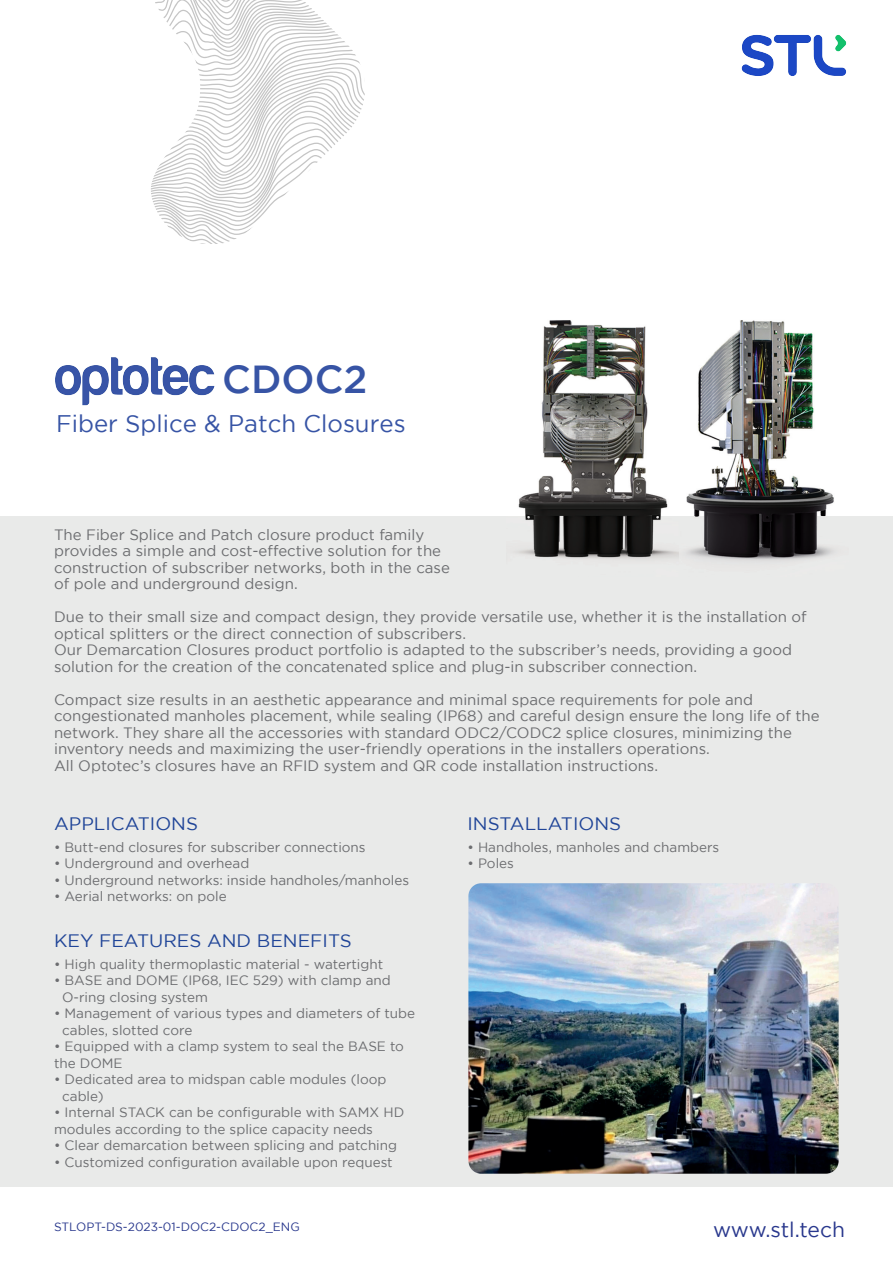
<style>
.page{position:relative;width:893px;height:1263px;background:#fff}
.page>*{position:absolute;margin:0;border:0;box-sizing:border-box;transform-origin:0 0}
.t1{font:500 39px "Gotham";color:#3754a5}
.t2{font:24px "Gotham";color:#3754a5}
.t3{font:21px "Gotham";letter-spacing:-.01em;color:#29388d}
.t4{font:18px "Gotham";color:#204598;scale:1.04 1}
.t5{font:15px/16.5px "Gotham";color:#6c6d70}
.t6{font:13.5px/16.5px "Gotham";color:#6c6d70}
.t7{font:12px "Gotham";color:#29388d}
</style>
<div class="page">
<div style="left:0;top:516px;width:893px;height:670px;background:#e9eae9"></div>
<svg style="left:151px;top:0;width:214px;height:244px"></svg>
<img style="left:516px;top:320px;width:318px;height:241px">
<img style="left:468px;top:883px;width:371px;height:291px">
<img style="left:55px;top:358px;width:160px;height:48px">
<img style="left:741px;top:34px;width:106px;height:42px">
<h1 class="t1" style="left:222px;top:357px;width:147px">CDOC2</h1>
<h2 class="t2" style="left:56px;top:411px;width:351px">Fiber Splice &amp; Patch Closures</h2>
<p class="t5" style="left:54px;top:526px;width:397px">The Fiber Splice and Patch closure product family provides a simple and cost-effective solution for the construction of subscriber networks, both in the case of pole and underground design.</p>
<p class="t5" style="left:54px;top:609px;width:754px">Due to their small size and compact design, they provide versatile use, whether it is the installation of optical splitters or the direct connection of subscribers.<br>Our Demarcation Closures product portfolio is adapted to the subscriber’s needs, providing a good solution for the creation of the concatenated splice and plug-in subscriber connection.</p>
<p class="t5" style="left:54px;top:691px;width:767px">Compact size results in an aesthetic appearance and minimal space requirements for pole and congestionated manholes placement, while sealing (IP68) and careful design ensure the long life of the network. They share all the accessories with standard ODC2/CODC2 splice closures, minimizing the inventory needs and maximizing the user-friendly operations in the installers operations.<br>All Optotec’s closures have an RFID system and QR code installation instructions.</p>
<p class="t4" style="left:54px;top:814px;width:140px">APPLICATIONS</p>
<p class="t6" style="left:54px;top:839px;width:313px">• Butt-end closures for subscriber connections</p>
<p class="t6" style="left:54px;top:855px;width:197px">• Underground and overhead</p>
<p class="t6" style="left:54px;top:872px;width:357px">• Underground networks: inside handholes/manholes</p>
<p class="t6" style="left:54px;top:888px;width:174px">• Aerial networks: on pole</p>
<p class="t4" style="left:54px;top:931px;width:288px">KEY FEATURES AND BENEFITS</p>
<p class="t6" style="left:54px;top:956px;width:331px">• High quality thermoplastic material - watertight</p>
<p class="t6" style="left:62px;top:972px;width:330px;text-indent:-8px">• BASE and DOME (IP68, IEC 529) with clamp and<br>O-ring closing system</p>
<p class="t6" style="left:62px;top:1005px;width:355px;text-indent:-8px">• Management of various types and diameters of tube cables, slotted core</p>
<p class="t6" style="left:54px;top:1038px;width:351px">• Equipped with a clamp system to seal the BASE to the DOME</p>
<p class="t6" style="left:62px;top:1071px;width:326px;text-indent:-8px">• Dedicated area to midspan cable modules (loop cable)</p>
<p class="t6" style="left:54px;top:1104px;width:352px">• Internal STACK can be configurable with SAMX HD modules according to the splice capacity needs</p>
<p class="t6" style="left:54px;top:1137px;width:345px">• Clear demarcation between splicing and patching</p>
<p class="t6" style="left:54px;top:1154px;width:340px">• Customized configuration available upon request</p>
<p class="t7" style="left:54px;top:1220px;width:247px">STLOPT-DS-2023-01-DOC2-CDOC2_ENG</p>
<p class="t4" style="left:467px;top:814px;width:149px">INSTALLATIONS</p>
<p class="t6" style="left:467px;top:839px;width:253px">• Handholes, manholes and chambers</p>
<p class="t6" style="left:467px;top:855px;width:48px">• Poles</p>
<h3 class="t3" style="left:713px;top:1218px;width:133px">www.stl.tech</h3>
</div>
